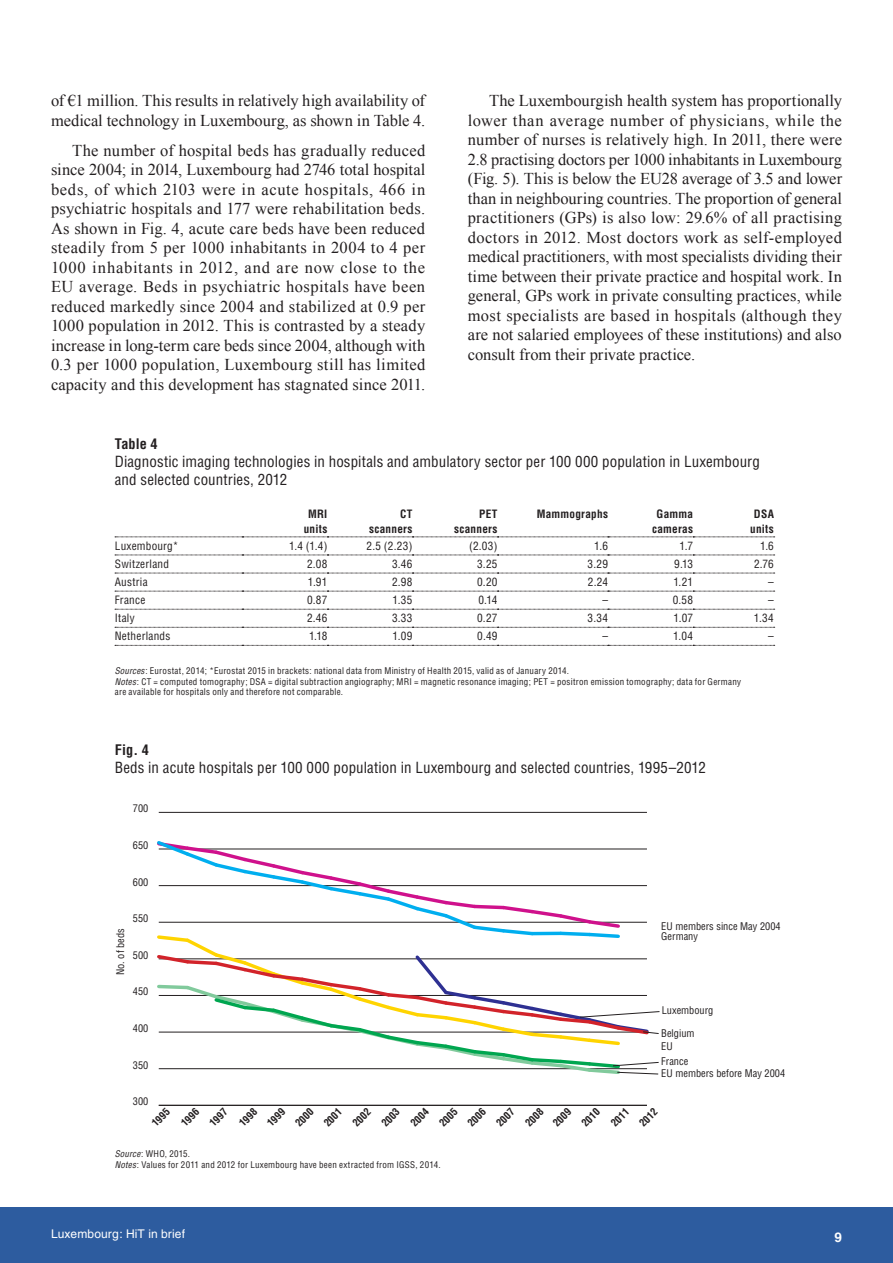
<style>
.page{position:relative;width:893px;height:1263px;background:#fff}
.page>*{position:absolute;margin:0;border:0;box-sizing:border-box;transform-origin:0 0}
.t1{font:16.5px/19.5px "Times New Roman";color:#231f20;text-align:justify}
.t2{font:condensed 15px/18px "Helvetica";letter-spacing:.01em;color:#231f20}
.t3{font:700 condensed 14.25px "Helvetica";letter-spacing:.01em;color:#231f20}
.t4{font:700 13.5px "Helvetica";color:#fff}
.t5{font:12px "Helvetica";letter-spacing:.01em;color:#fff}
.t6{font:condensed 11.25px "Helvetica";letter-spacing:.025em;color:#231f20}
.t7{font:700 condensed 11.25px/15px "Helvetica";letter-spacing:.025em;color:#231f20;text-align:center}
.t8{font:condensed 10.35px "Helvetica";color:#231f20}
.t9{font:700 condensed 10.35px/20.1px "Helvetica";color:#231f20}
.t10{font:condensed 9px/10.5px "Helvetica";letter-spacing:.03em;color:#231f20}
.s1{font-style:italic}
</style>
<div class="page">
<div style="left:0;top:1208px;width:893px;height:55px;background:#2d5c9f"></div>
<svg style="left:115px;top:537px;width:660px;height:1px"></svg>
<svg style="left:115px;top:555px;width:660px;height:1px"></svg>
<svg style="left:115px;top:573px;width:660px;height:1px"></svg>
<svg style="left:115px;top:591px;width:660px;height:1px"></svg>
<svg style="left:115px;top:609px;width:660px;height:1px"></svg>
<svg style="left:115px;top:627px;width:660px;height:1px"></svg>
<svg style="left:115px;top:645px;width:660px;height:1px"></svg>
<hr style="left:159px;top:1105px;width:488px;height:1px;background:#231f20">
<hr style="left:159px;top:812px;width:488px;height:1px;background:#231f20">
<svg style="left:157px;top:841px;width:503px;height:234px"></svg>
<p class="t1" style="left:51px;top:91px;width:376px">of €1 million. This results in relatively high availability of medical technology in Luxembourg, as shown in Table 4.</p>
<p class="t1" style="left:51px;top:140px;width:376px;text-indent:21px">The number of hospital beds has gradually reduced since 2004; in 2014, Luxembourg had 2746 total hospital beds, of which 2103 were in acute hospitals, 466 in psychiatric hospitals and 177 were rehabilitation beds.<br>As shown in Fig. 4, acute care beds have been reduced steadily from 5 per 1000 inhabitants in 2004 to 4 per 1000 inhabitants in 2012, and are now close to the EU average. Beds in psychiatric hospitals have been reduced markedly since 2004 and stabilized at 0.9 per 1000 population in 2012. This is contrasted by a steady increase in long-term care beds since 2004, although with 0.3 per 1000 population, Luxembourg still has limited capacity and this development has stagnated since 2011.</p>
<p class="t1" style="left:468px;top:91px;width:376px;text-indent:21px">The Luxembourgish health system has proportionally lower than average number of physicians, while the number of nurses is relatively high. In 2011, there were 2.8 practising doctors per 1000 inhabitants in Luxembourg (Fig. 5). This is below the EU28 average of 3.5 and lower than in neighbouring countries. The proportion of general practitioners (GPs) is also low: 29.6% of all practising doctors in 2012. Most doctors work as self-employed medical practitioners, with most specialists dividing their time between their private practice and hospital work. In general, GPs work in private consulting practices, while most specialists are based in hospitals (although they are not salaried employees of these institutions) and also consult from their private practice.</p>
<p class="t3" style="left:115px;top:439px;width:44px">Table 4</p>
<p class="t2" style="left:115px;top:454px;width:647px">Diagnostic imaging technologies in hospitals and ambulatory sector per 100 000 population in Luxembourg and selected countries, 2012</p>
<p class="t7" style="left:304px;top:507px;width:25px">MRI units</p>
<p class="t7" style="left:369px;top:507px;width:45px;text-align:right">CT scanners</p>
<p class="t7" style="left:454px;top:507px;width:45px;text-align:right">PET scanners</p>
<p class="t7" style="left:537px;top:507px;width:73px">Mammographs</p>
<p class="t7" style="left:652px;top:507px;width:43px">Gamma cameras</p>
<p class="t7" style="left:750px;top:507px;width:25px">DSA units</p>
<p class="t6" style="left:115px;top:542px;width:65px">Luxembourg*</p>
<p class="t6" style="left:289px;top:542px;width:40px">1.4 (1.4)</p>
<p class="t6" style="left:367px;top:542px;width:47px">2.5 (2.23)</p>
<p class="t6" style="left:469px;top:542px;width:30px">(2.03)</p>
<p class="t6" style="left:594px;top:542px;width:15px">1.6</p>
<p class="t6" style="left:679px;top:542px;width:15px">1.7</p>
<p class="t6" style="left:760px;top:542px;width:15px">1.6</p>
<p class="t6" style="left:115px;top:560px;width:56px">Switzerland</p>
<p class="t6" style="left:307px;top:560px;width:22px">2.08</p>
<p class="t6" style="left:392px;top:560px;width:22px">3.46</p>
<p class="t6" style="left:477px;top:560px;width:22px">3.25</p>
<p class="t6" style="left:588px;top:560px;width:22px">3.29</p>
<p class="t6" style="left:674px;top:560px;width:20px">9.13</p>
<p class="t6" style="left:754px;top:560px;width:21px">2.76</p>
<p class="t6" style="left:115px;top:578px;width:34px">Austria</p>
<p class="t6" style="left:308px;top:578px;width:21px">1.91</p>
<p class="t6" style="left:392px;top:578px;width:22px">2.98</p>
<p class="t6" style="left:477px;top:578px;width:22px">0.20</p>
<p class="t6" style="left:588px;top:578px;width:22px">2.24</p>
<p class="t6" style="left:673px;top:578px;width:21px">1.21</p>
<p class="t6" style="left:768px;top:578px;width:7px">–</p>
<p class="t6" style="left:115px;top:596px;width:32px">France</p>
<p class="t6" style="left:307px;top:596px;width:22px">0.87</p>
<p class="t6" style="left:392px;top:596px;width:21px">1.35</p>
<p class="t6" style="left:478px;top:596px;width:20px">0.14</p>
<p class="t6" style="left:602px;top:596px;width:7px">–</p>
<p class="t6" style="left:673px;top:596px;width:22px">0.58</p>
<p class="t6" style="left:768px;top:596px;width:7px">–</p>
<p class="t6" style="left:115px;top:614px;width:22px">Italy</p>
<p class="t6" style="left:307px;top:614px;width:22px">2.46</p>
<p class="t6" style="left:392px;top:614px;width:22px">3.33</p>
<p class="t6" style="left:477px;top:614px;width:22px">0.27</p>
<p class="t6" style="left:588px;top:614px;width:22px">3.34</p>
<p class="t6" style="left:673px;top:614px;width:21px">1.07</p>
<p class="t6" style="left:754px;top:614px;width:22px">1.34</p>
<p class="t6" style="left:115px;top:632px;width:57px">Netherlands</p>
<p class="t6" style="left:309px;top:632px;width:20px">1.18</p>
<p class="t6" style="left:393px;top:632px;width:21px">1.09</p>
<p class="t6" style="left:477px;top:632px;width:22px">0.49</p>
<p class="t6" style="left:602px;top:632px;width:7px">–</p>
<p class="t6" style="left:673px;top:632px;width:21px">1.04</p>
<p class="t6" style="left:768px;top:632px;width:7px">–</p>
<p class="t10" style="left:115px;top:666px;width:628px"><span class="s1">Sources</span>: Eurostat, 2014; *Eurostat 2015 in brackets: national data from Ministry of Health 2015, valid as of January 2014.<br><span class="s1">Notes</span>: CT = computed tomography; DSA = digital subtraction angiography; MRI = magnetic resonance imaging; PET = positron emission tomography; data for Germany are available for hospitals only and therefore not comparable.</p>
<p class="t3" style="left:115px;top:744px;width:35px">Fig. 4</p>
<p class="t2" style="left:115px;top:759px;width:593px">Beds in acute hospitals per 100 000 population in Luxembourg and selected countries, 1995–2012</p>
<p class="t8" style="left:133px;top:805px;width:17px">700</p>
<p class="t8" style="left:133px;top:841px;width:17px">650</p>
<p class="t8" style="left:133px;top:878px;width:17px">600</p>
<p class="t8" style="left:117px;top:975px;width:48px;rotate:-90deg">No. of beds</p>
<p class="t8" style="left:133px;top:914px;width:17px">550</p>
<p class="t8" style="left:133px;top:951px;width:17px">500</p>
<p class="t8" style="left:133px;top:988px;width:17px">450</p>
<p class="t8" style="left:133px;top:1024px;width:17px">400</p>
<p class="t8" style="left:133px;top:1061px;width:17px">350</p>
<p class="t8" style="left:661px;top:922px;width:121px">EU members since May 2004</p>
<p class="t8" style="left:661px;top:932px;width:38px">Germany</p>
<p class="t8" style="left:662px;top:1006px;width:53px">Luxembourg</p>
<p class="t8" style="left:661px;top:1029px;width:35px">Belgium</p>
<p class="t8" style="left:661px;top:1042px;width:13px">EU</p>
<p class="t8" style="left:661px;top:1057px;width:28px">France</p>
<p class="t8" style="left:661px;top:1069px;width:125px">EU members before May 2004</p>
<p class="t8" style="left:133px;top:1097px;width:17px">300</p>
<p class="t9" style="left:147px;top:1118px;width:22px;rotate:-45deg">1995</p>
<p class="t9" style="left:190px;top:1104px;width:22px;text-indent:-20px;rotate:-45deg">1996<br>1997</p>
<p class="t9" style="left:234px;top:1118px;width:22px;rotate:-45deg">1998</p>
<p class="t9" style="left:262px;top:1118px;width:22px;rotate:-45deg">1999</p>
<p class="t9" style="left:291px;top:1118px;width:22px;rotate:-45deg">2000</p>
<p class="t9" style="left:319px;top:1118px;width:22px;rotate:-45deg">2001</p>
<p class="t9" style="left:348px;top:1118px;width:22px;rotate:-45deg">2002</p>
<p class="t9" style="left:377px;top:1118px;width:22px;rotate:-45deg">2003</p>
<p class="t9" style="left:406px;top:1118px;width:22px;rotate:-45deg">2004</p>
<p class="t9" style="left:435px;top:1118px;width:22px;rotate:-45deg">2005</p>
<p class="t9" style="left:463px;top:1118px;width:22px;rotate:-45deg">2006</p>
<p class="t9" style="left:492px;top:1118px;width:22px;rotate:-45deg">2007</p>
<p class="t9" style="left:521px;top:1118px;width:22px;rotate:-45deg">2008</p>
<p class="t9" style="left:548px;top:1118px;width:22px;rotate:-45deg">2009</p>
<p class="t9" style="left:577px;top:1118px;width:22px;rotate:-45deg">2010</p>
<p class="t9" style="left:620px;top:1104px;width:22px;text-indent:-20px;rotate:-45deg">2011<br>2012</p>
<p class="t10" style="left:115px;top:1150px;width:327px"><span class="s1">Source</span>: WHO, 2015.<br><span class="s1">Notes</span>: Values for 2011 and 2012 for Luxembourg have been extracted from IGSS, 2014.</p>
<p class="t5" style="left:51px;top:1229px;width:135px">Luxembourg: HiT in brief</p>
<p class="t4" style="left:834px;top:1232px;width:9px">9</p>
</div>
